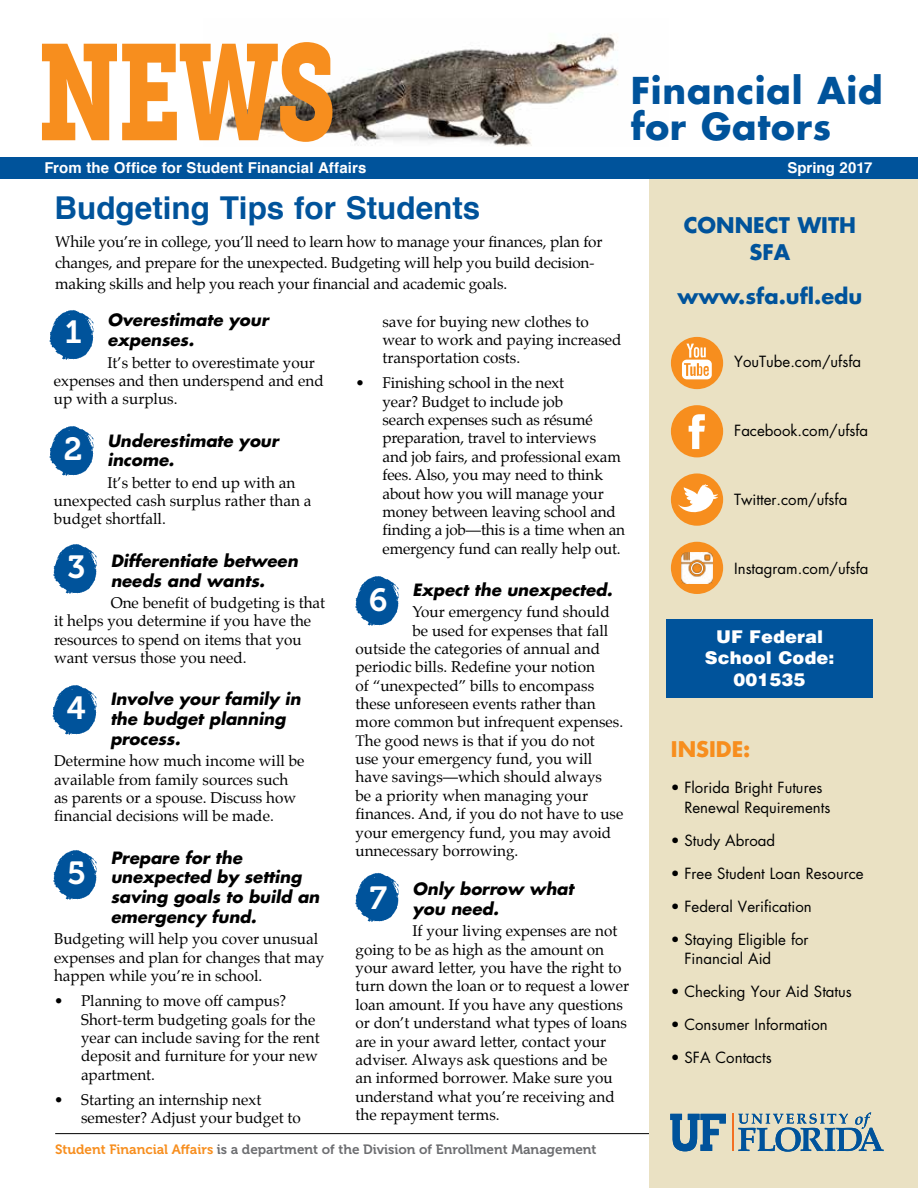
<style>
.page{position:relative;width:918px;height:1188px;background:#fff}
.page>*{position:absolute;margin:0;border:0;box-sizing:border-box;transform-origin:0 0}
.t1{font:135px "Museo Slab 900";color:#f78e1e;scale:.72 1}
.t2{font:700 36px/36px "Futura LT";letter-spacing:.02em;color:#00539b}
.t3{font:31.95px "Museo 700";color:#fff}
.t4{font:700 31.5px "Helvetica";color:#00539b}
.t5{font:700 21px/27px "Futura";color:#00539b;text-align:center}
.t6{font:700 21px "Futura";color:#f78e1e}
.t7{font:900 18px/21.6px "Helvetica";color:#fff;text-align:center}
.t8{font:italic 700 16.5px/19.8px "Futura LT";color:#000}
.t9{font:15.3px/18.3px "Palatino";color:#000}
.t10{font:15px/19.5px "Futura";color:#000}
.t11{font:700 15px "Helvetica";letter-spacing:.005em;color:#fff}
.t12{font:13.5px "Museo 700";color:#6d6e71}
.s1{color:#f78e1e}
</style>
<div class="page">
<img style="left:49px;top:310px;width:45px;height:50px">
<hr style="left:55px;top:1133px;width:810px;height:1px;background:#000">
<div style="left:650px;top:163px;width:268px;height:1025px;background:#eae1c3"></div>
<img style="left:224px;top:34px;width:394px;height:112px">
<div style="left:0;top:158px;width:918px;height:21px;background:#00539b"></div>
<img style="left:49px;top:426px;width:45px;height:50px">
<img style="left:53px;top:544px;width:44px;height:50px">
<img style="left:52px;top:685px;width:45px;height:50px">
<img style="left:355px;top:872px;width:44px;height:50px">
<hr style="left:732px;top:1114px;width:1px;height:37px;background:#f36f21">
<svg style="left:738px;top:1112px;width:146px;height:40px"></svg>
<svg style="left:670px;top:1114px;width:56px;height:37px"></svg>
<div style="left:667px;top:620px;width:206px;height:78px;background:#00539b"></div>
<div style="left:671px;top:337px;width:52px;height:52px;background:#f78e1e;border-radius:50%"></div>
<div style="left:671px;top:405px;width:52px;height:52px;background:#f78e1e;border-radius:50%"></div>
<div style="left:671px;top:473px;width:52px;height:53px;background:#f78e1e;border-radius:50%"></div>
<div style="left:671px;top:542px;width:52px;height:52px;background:#f78e1e;border-radius:50%"></div>
<svg style="left:682px;top:344px;width:30px;height:35px"></svg>
<svg style="left:678px;top:484px;width:40px;height:34px"></svg>
<img style="left:682px;top:553px;width:31px;height:30px">
<svg style="left:689px;top:414px;width:16px;height:35px"></svg>
<img style="left:355px;top:576px;width:44px;height:50px">
<img style="left:53px;top:850px;width:44px;height:50px">
<h1 class="t1" style="left:37px;top:15px;width:417px">NEWS</h1>
<p class="t11" style="left:44px;top:156px;width:323px">From the Office for Student Financial Affairs</p>
<p class="t11" style="left:787px;top:156px;width:86px">Spring 2017</p>
<h2 class="t2" style="left:631px;top:72px;width:253px">Financial Aid for Gators</h2>
<h3 class="t4" style="left:54px;top:183px;width:428px">Budgeting Tips for Students</h3>
<p class="t9" style="left:55px;top:231px;width:549px;line-height:21px">While you’re in college, you’ll need to learn how to manage your finances, plan for changes, and prepare for the unexpected. Budgeting will help you build decision&shy;making skills and help you reach your financial and academic goals.</p>
<p class="t8" style="left:107px;top:310px;width:163px">Overestimate your expenses.</p>
<p class="t9" style="left:54px;top:353px;width:271px;text-indent:53px">It’s better to overestimate your expenses and then underspend and end up with a surplus.</p>
<p class="t8" style="left:107px;top:430px;width:173px">Underestimate your income.</p>
<p class="t9" style="left:54px;top:473px;width:259px;text-indent:53px">It’s better to end up with an unexpected cash surplus rather than a budget shortfall.</p>
<p class="t8" style="left:111px;top:550px;width:189px">Differentiate between needs and wants.</p>
<p class="t9" style="left:54px;top:593px;width:273px;text-indent:57px">One benefit of budgeting is that it helps you determine if you have the resources to spend on items that you want versus those you need.</p>
<p class="t8" style="left:110px;top:689px;width:192px">Involve your family in the budget planning process.</p>
<p class="t9" style="left:54px;top:752px;width:252px">Determine how much income will be available from family sources such as parents or a spouse. Discuss how financial decisions will be made.</p>
<p class="t8" style="left:111px;top:847px;width:210px">Prepare for the unexpected by setting saving goals to build an emergency fund.</p>
<p class="t9" style="left:54px;top:930px;width:272px">Budgeting will help you cover unusual expenses and plan for changes that may happen while you’re in school.</p>
<p class="t9" style="left:81px;top:992px;width:240px;text-indent:-27px">• Planning to move off campus?<br>Short-term budgeting goals for the year can include saving for the rent deposit and furniture for your new apartment.</p>
<p class="t9" style="left:81px;top:1090px;width:221px;text-indent:-27px">• Starting an internship next semester? Adjust your budget to</p>
<p class="t9" style="left:383px;top:312px;width:241px">save for buying new clothes to wear to work and paying increased transportation costs.</p>
<p class="t9" style="left:383px;top:374px;width:244px;text-indent:-27px">• Finishing school in the next<br>year? Budget to include job<br>search expenses such as résumé preparation, travel to interviews and job fairs, and professional exam fees. Also, you may need to think about how you will manage your money between leaving school and finding a job—this is a time when an emergency fund can really help out.</p>
<p class="t8" style="left:412px;top:580px;width:202px">Expect the unexpected.</p>
<p class="t9" style="left:412px;top:603px;width:199px">Your emergency fund should</p>
<p class="t9" style="left:412px;top:621px;width:197px">be used for expenses that fall</p>
<p class="t9" style="left:355px;top:640px;width:246px">outside the categories of annual and</p>
<p class="t9" style="left:355px;top:658px;width:241px">periodic bills. Redefine your notion</p>
<p class="t9" style="left:355px;top:676px;width:240px">of “unexpected” bills to encompass</p>
<p class="t9" style="left:355px;top:695px;width:242px">these unforeseen events rather than</p>
<p class="t9" style="left:355px;top:713px;width:269px">more common but infrequent expenses.</p>
<p class="t9" style="left:355px;top:731px;width:241px">The good news is that if you do not</p>
<p class="t9" style="left:355px;top:750px;width:238px">use your emergency fund, you will</p>
<p class="t9" style="left:355px;top:768px;width:248px">have savings—which should always</p>
<p class="t9" style="left:355px;top:786px;width:234px">be a priority when managing your</p>
<p class="t9" style="left:355px;top:805px;width:269px">finances. And, if you do not have to use</p>
<p class="t9" style="left:355px;top:823px;width:257px">your emergency fund, you may avoid</p>
<p class="t9" style="left:355px;top:842px;width:164px">unnecessary borrowing.</p>
<p class="t8" style="left:412px;top:879px;width:163px">Only borrow what you need.</p>
<p class="t9" style="left:355px;top:922px;width:275px;text-indent:57px">If your living expenses are not going to be as high as the amount on your award letter, you have the right to turn down the loan or to request a lower loan amount. If you have any questions or don’t understand what types of loans are in your award letter, contact your adviser. Always ask questions and be<br>an informed borrower. Make sure you understand what you’re receiving and the repayment terms.</p>
<h3 class="t3" style="left:65px;top:315px;width:19px">1</h3>
<h3 class="t3" style="left:64px;top:431px;width:20px">2</h3>
<h3 class="t3" style="left:68px;top:549px;width:19px">3</h3>
<h3 class="t3" style="left:369px;top:582px;width:20px">6</h3>
<h3 class="t3" style="left:67px;top:690px;width:20px">4</h3>
<h3 class="t3" style="left:67px;top:855px;width:20px">5</h3>
<h3 class="t3" style="left:370px;top:880px;width:19px">7</h3>
<p class="t12" style="left:55px;top:1142px;width:543px"><span class="s1">Student Financial Affairs</span> is a department of the Division of Enrollment Management</p>
<h3 class="t5" style="left:684px;top:211px;width:174px">CONNECT WITH<br>SFA</h3>
<h3 class="t5" style="left:677px;top:282px;width:186px">www.sfa.ufl.edu</h3>
<p class="t10" style="left:734px;top:352px;width:128px">YouTube.com/ufsfa</p>
<p class="t10" style="left:734px;top:421px;width:136px">Facebook.com/ufsfa</p>
<p class="t10" style="left:734px;top:490px;width:115px">Twitter.com/ufsfa</p>
<p class="t10" style="left:734px;top:559px;width:136px">Instagram.com/ufsfa</p>
<p class="t7" style="left:705px;top:626px;width:131px">UF Federal<br>School Code:<br>001535</p>
<h3 class="t6" style="left:671px;top:735px;width:81px">INSIDE:</h3>
<p class="t10" style="left:684px;top:778px;width:147px;text-indent:-14px">• Florida Bright Futures<br>Renewal Requirements</p>
<p class="t10" style="left:671px;top:830px;width:106px">• Study Abroad</p>
<p class="t10" style="left:671px;top:863px;width:194px">• Free Student Loan Resource</p>
<p class="t10" style="left:671px;top:896px;width:142px">• Federal Verification</p>
<p class="t10" style="left:684px;top:929px;width:126px;text-indent:-14px">• Staying Eligible for<br>Financial Aid</p>
<p class="t10" style="left:671px;top:982px;width:182px">• Checking Your Aid Status</p>
<p class="t10" style="left:671px;top:1015px;width:158px">• Consumer Information</p>
<p class="t10" style="left:671px;top:1048px;width:102px">• SFA Contacts</p>
</div>
